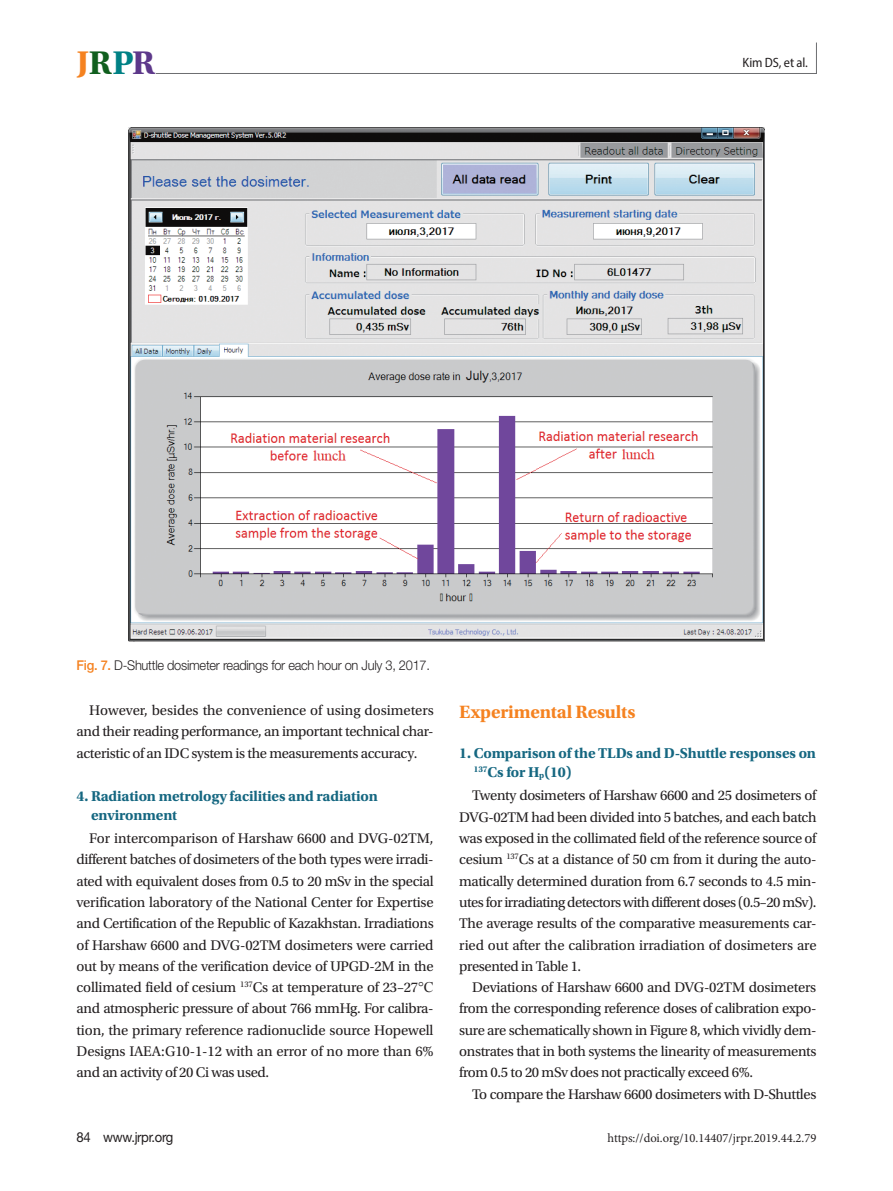
<style>
.page{position:relative;width:893px;height:1191px;background:#fff}
.page>*{position:absolute;margin:0;border:0;box-sizing:border-box;transform-origin:0 0}
.t1{font:700 34.5px "Utopia Std";color:#f58220}
.본문_대제목{font:700 18.75px "Utopia Std";letter-spacing:-.01em;color:#f58220}
.본문_중제목{font:700 15px/19.2px "Utopia Std";letter-spacing:-.01em;color:#156781}
.본문{font:14.7px/21.3px "Utopia Std";letter-spacing:-.025em;color:#231f20;text-align:justify}
.t2{font:13.8px "Helvetica Neue LT Std";letter-spacing:-.025em;color:#231f20;scale:.95 1}
.표_제목__그림_설명{font:300 13.5px "Helvetica Neue LT Std";letter-spacing:-.02em;color:#231f20;scale:.95 1}
.t3{font:semi-condensed 13.5px "Myriad Pro";letter-spacing:-.01em;color:#231f20}
.t4{font:12.6px "Minion Pro";color:#231f20}
.s1{color:#105f1e}
.s2{color:#008185}
.s3{color:#5d388a}
.s4{font-weight:500;color:#f58220}
.s5{font-family:"Times New Roman"}
.s6{font-size:8.7px}
</style>
<div class="page">
<svg style="left:155px;top:42px;width:662px;height:32px"></svg>
<img style="left:128px;top:128px;width:636px;height:513px">
<h1 class="t1" style="left:77px;top:43px;width:80px">J<span class="s1">R</span><span class="s2">P</span><span class="s3">R</span></h1>
<p class="t3" style="left:743px;top:54px;width:67px">Kim DS, et al.</p>
<p class="표_제목__그림_설명" style="left:77px;top:657px;width:374px"><span class="s4">Fig. 7.</span> D-Shuttle dosimeter readings for each hour on July 3, 2017.</p>
<p class="본문" style="left:77px;top:700px;width:359px;text-indent:13px">However, besides the convenience of using dosimeters and their reading performance, an important technical char&shy;acteristic of an IDC system is the measurements accuracy.</p>
<p class="본문_중제목" style="left:91px;top:786px;width:288px;text-indent:-15px">4. Radiation metrology facilities and radiation environment</p>
<p class="본문" style="left:77px;top:828px;width:359px;text-indent:13px">For intercomparison of Harshaw 6600 and DVG-02TM, different batches of dosimeters of the both types were irradi&shy;ated with equivalent doses from 0.5 to 20 mSv in the special verification laboratory of the National Center for Expertise and Certification of the Republic of Kazakhstan. Irradiations of Harshaw 6600 and DVG-02TM dosimeters were carried out by means of the verification device of UPGD-2M in the collimated field of cesium <sup>137</sup>Cs at temperature of 23–27<span class="s5">°C </span>and atmospheric pressure of about 766 mmHg. For calibra&shy;tion, the primary reference radionuclide source Hopewell Designs IAEA:G10-1-12 with an error of no more than 6% and an activity of 20 Ci was used.</p>
<p class="t2" style="left:77px;top:1128px;width:103px">84 www.jrpr.org</p>
<p class="본문_대제목" style="left:459px;top:701px;width:178px">Experimental Results</p>
<p class="본문_중제목" style="left:474px;top:743px;width:344px;text-indent:-15px">1. Comparison of the TLDs and D-Shuttle responses on<br><sup>137</sup>Cs for H<span class="s6">p</span>(10)</p>
<p class="본문" style="left:459px;top:785px;width:359px;text-indent:13px">Twenty dosimeters of Harshaw 6600 and 25 dosimeters of DVG-02TM had been divided into 5 batches, and each batch was exposed in the collimated field of the reference source of cesium <sup>137</sup>Cs at a distance of 50 cm from it during the auto&shy;matically determined duration from 6.7 seconds to 4.5 min&shy;utes for irradiating detectors with different doses (0.5–20 mSv).<br>The average results of the comparative measurements car&shy;ried out after the calibration irradiation of dosimeters are presented in Table 1.</p>
<p class="본문" style="left:459px;top:977px;width:359px;text-indent:13px">Deviations of Harshaw 6600 and DVG-02TM dosimeters from the corresponding reference doses of calibration expo&shy;sure are schematically shown in Figure 8, which vividly dem&shy;onstrates that in both systems the linearity of measurements from 0.5 to 20 mSv does not practically exceed 6%.</p>
<p class="본문" style="left:472px;top:1083px;width:346px">To compare the Harshaw 6600 dosimeters with D-Shuttles</p>
<p class="t4" style="left:608px;top:1129px;width:210px">https://doi.org/10.14407/jrpr.2019.44.2.79</p>
</div>
